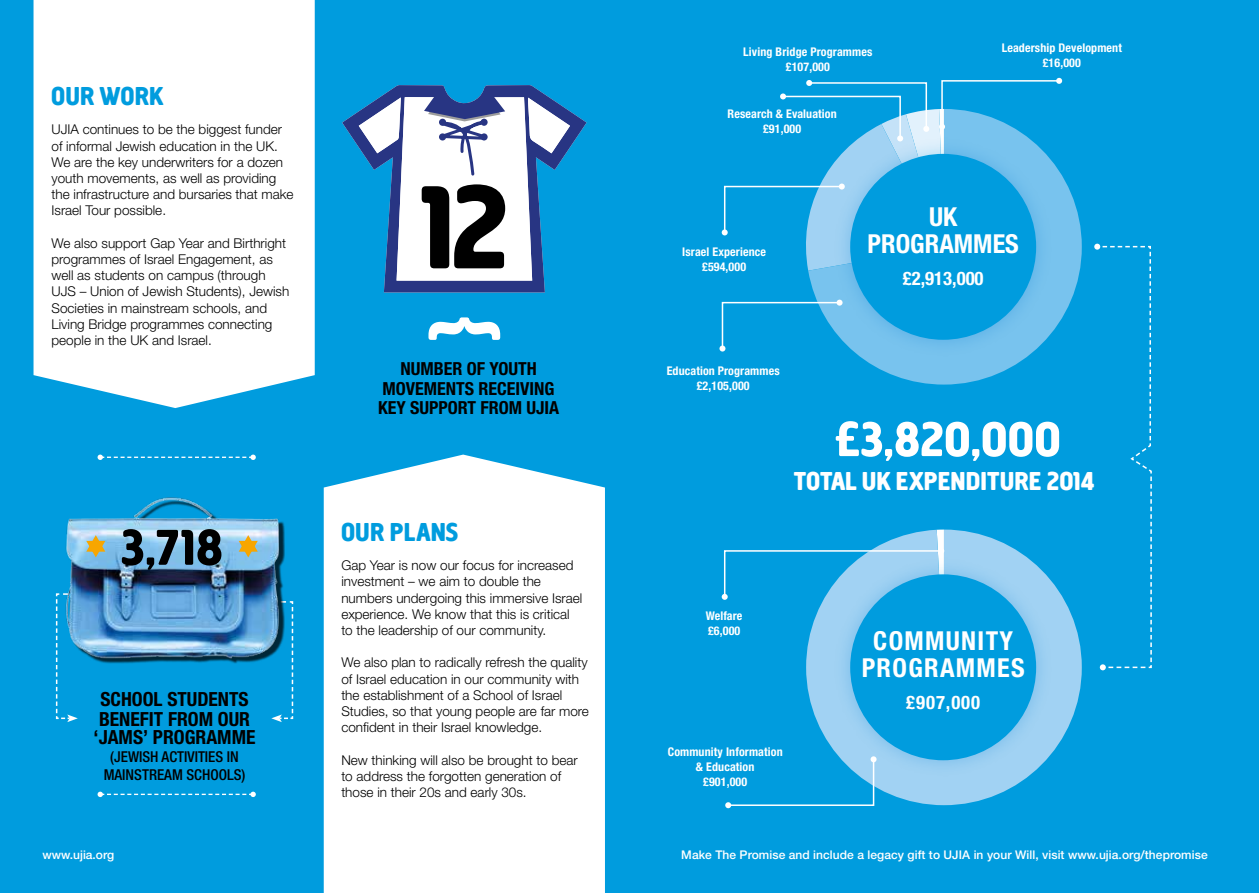
<style>
.page{position:relative;width:1259px;height:893px;background:#fff}
.page>*{position:absolute;margin:0;border:0;box-sizing:border-box;transform-origin:0 0}
.t1{font:800 123.15px "Creighton Pro";color:#000}
.t2{font:800 52.35px "Creighton Pro";color:#000}
.t3{font:800 50.55px "Creighton Pro";letter-spacing:.03em;color:#fff}
.t4{font:800 27px "Creighton Pro";letter-spacing:.03em;color:#fff}
.t5{font:800 27px "Creighton Pro";letter-spacing:.03em;color:#009cde}
.t6{font:700 condensed 26.1px/26.8px "Helvetica Neue LT Std";letter-spacing:.05em;color:#fff;text-align:center}
.t7{font:700 condensed 26.1px/26.8px "Helvetica Neue LT Std";color:#fff;text-align:center}
.t8{font:700 condensed 19.5px/18.8px "Helvetica Neue LT Std";color:#000;text-align:center}
.t9{font:700 condensed 18.75px "Helvetica Neue LT Std";letter-spacing:.05em;color:#fff}
.t10{font:700 condensed 18px/19.5px "Helvetica Neue LT Std";color:#000;text-align:center}
.t11{font:500 condensed 15px/18px "Helvetica Neue LT Std";color:#000;text-align:center}
.t12{font:300 13.5px/16.2px "Helvetica Neue LT Std";color:#000}
.t13{font:700 condensed 12px/15px "Helvetica Neue LT Std";letter-spacing:.01em;color:#fff;text-align:center}
.t14{font:500 12px "Helvetica Neue LT Std";letter-spacing:.005em;color:#fff}
</style>
<div class="page">
<div style="left:0;top:0;width:629px;height:893px;background:#009cde"></div>
<svg style="left:428px;top:317px;width:72px;height:23px"></svg>
<svg style="left:342px;top:85px;width:244px;height:207px"></svg>
<svg style="left:359px;top:94px;width:211px;height:187px"></svg>
<svg style="left:55px;top:661px;width:23px;height:61px"></svg>
<svg style="left:271px;top:601px;width:23px;height:121px"></svg>
<svg style="left:98px;top:455px;width:158px;height:5px"></svg>
<svg style="left:98px;top:792px;width:158px;height:5px"></svg>
<img style="left:55px;top:497px;width:235px;height:164px">
<svg style="left:239px;top:535px;width:19px;height:22px"></svg>
<svg style="left:86px;top:535px;width:19px;height:22px"></svg>
<div style="left:324px;top:455px;width:281px;height:438px;background:#fff"></div>
<div style="left:34px;top:0;width:281px;height:408px;background:#fff"></div>
<div style="left:629px;top:0;width:630px;height:893px;background:#009cde"></div>
<svg style="left:808px;top:176px;width:273px;height:209px"></svg>
<img style="left:828px;top:271px;width:230px;height:91px">
<div style="left:850px;top:154px;width:186px;height:186px;background:#009cde;border-radius:50%"></div>
<svg style="left:719px;top:300px;width:123px;height:52px"></svg>
<svg style="left:721px;top:78px;width:341px;height:193px"></svg>
<div style="left:806px;top:530px;width:275px;height:275px;background:#a1d2f3;border-radius:137px"></div>
<img style="left:828px;top:552px;width:230px;height:231px">
<div style="left:850px;top:574px;width:186px;height:186px;background:#009cde;border-radius:50%"></div>
<svg style="left:725px;top:756px;width:151px;height:52px"></svg>
<svg style="left:721px;top:530px;width:223px;height:137px"></svg>
<svg style="left:1094px;top:244px;width:58px;height:426px"></svg>
<svg style="left:835px;top:421px;width:24px;height:35px"></svg>
<h3 class="t5" style="left:52px;top:81px;width:113px">OUR WORK</h3>
<p class="t12" style="left:52px;top:121px;width:244px">UJIA continues to be the biggest funder of informal Jewish education in the UK.<br>We are the key underwriters for a dozen youth movements, as well as providing the infrastructure and bursaries that make Israel Tour possible.</p>
<p class="t12" style="left:52px;top:235px;width:239px">We also support Gap Year and Birthright programmes of Israel Engagement, as well as students on campus (through UJS – Union of Jewish Students), Jewish Societies in mainstream schools, and Living Bridge programmes connecting people in the UK and Israel.</p>
<h1 class="t1" style="left:422px;top:156px;width:87px">12</h1>
<h3 class="t10" style="left:378px;top:359px;width:183px">NUMBER OF YOUTH<br>MOVEMENTS RECEIVING<br>KEY SUPPORT FROM UJIA</h3>
<h2 class="t2" style="left:122px;top:517px;width:102px">3,718</h2>
<h3 class="t5" style="left:341px;top:517px;width:118px">OUR PLANS</h3>
<p class="t12" style="left:341px;top:557px;width:243px">Gap Year is now our focus for increased investment – we aim to double the numbers undergoing this immersive Israel experience. We know that this is critical to the leadership of our community.</p>
<p class="t12" style="left:341px;top:654px;width:249px">We also plan to radically refresh the quality of Israel education in our community with the establishment of a School of Israel Studies, so that young people are far more confident in their Israel knowledge.</p>
<p class="t12" style="left:341px;top:751px;width:238px">New thinking will also be brought to bear to address the forgotten generation of those in their 20s and early 30s.</p>
<h3 class="t8" style="left:94px;top:690px;width:163px">SCHOOL STUDENTS<br>BENEFIT FROM OUR ‘JAMS’ PROGRAMME</h3>
<p class="t11" style="left:104px;top:747px;width:143px">(JEWISH ACTIVITIES IN<br>MAINSTREAM SCHOOLS)</p>
<p class="t13" style="left:743px;top:44px;width:131px">Living Bridge Programmes £107,000</p>
<p class="t13" style="left:1001px;top:40px;width:122px">Leadership Development £16,000</p>
<p class="t13" style="left:727px;top:106px;width:111px">Research &amp; Evaluation £91,000</p>
<h3 class="t7" style="left:867px;top:203px;width:153px">UK<br>PROGRAMMES</h3>
<h3 class="t9" style="left:903px;top:267px;width:82px">£2,913,000</h3>
<p class="t13" style="left:682px;top:244px;width:85px">Israel Experience £594,000</p>
<h3 class="t7" style="left:867px;top:240px;width:153px">UK<br>PROGRAMMES</h3>
<p class="t13" style="left:666px;top:363px;width:115px">Education Programmes £2,105,000</p>
<h3 class="t3" style="left:861px;top:410px;width:200px">3,820,000</h3>
<h3 class="t4" style="left:794px;top:465px;width:301px">TOTAL UK EXPENDITURE 2014</h3>
<p class="t13" style="left:706px;top:608px;width:38px;text-align:left">Welfare £6,000</p>
<p class="t13" style="left:668px;top:744px;width:116px">Community Information &amp; Education<br>£901,000</p>
<h3 class="t6" style="left:861px;top:617px;width:164px">PROGRAMMES</h3>
<h3 class="t9" style="left:906px;top:653px;width:75px">£907,000</h3>
<h3 class="t6" style="left:861px;top:627px;width:164px">COMMUNITY<br>PROGRAMMES</h3>
<h3 class="t9" style="left:906px;top:690px;width:75px">£907,000</h3>
<p class="t14" style="left:43px;top:848px;width:73px">www.ujia.org</p>
<p class="t14" style="left:681px;top:848px;width:528px">Make The Promise and include a legacy gift to UJIA in your Will, visit www.ujia.org/thepromise</p>
</div>
